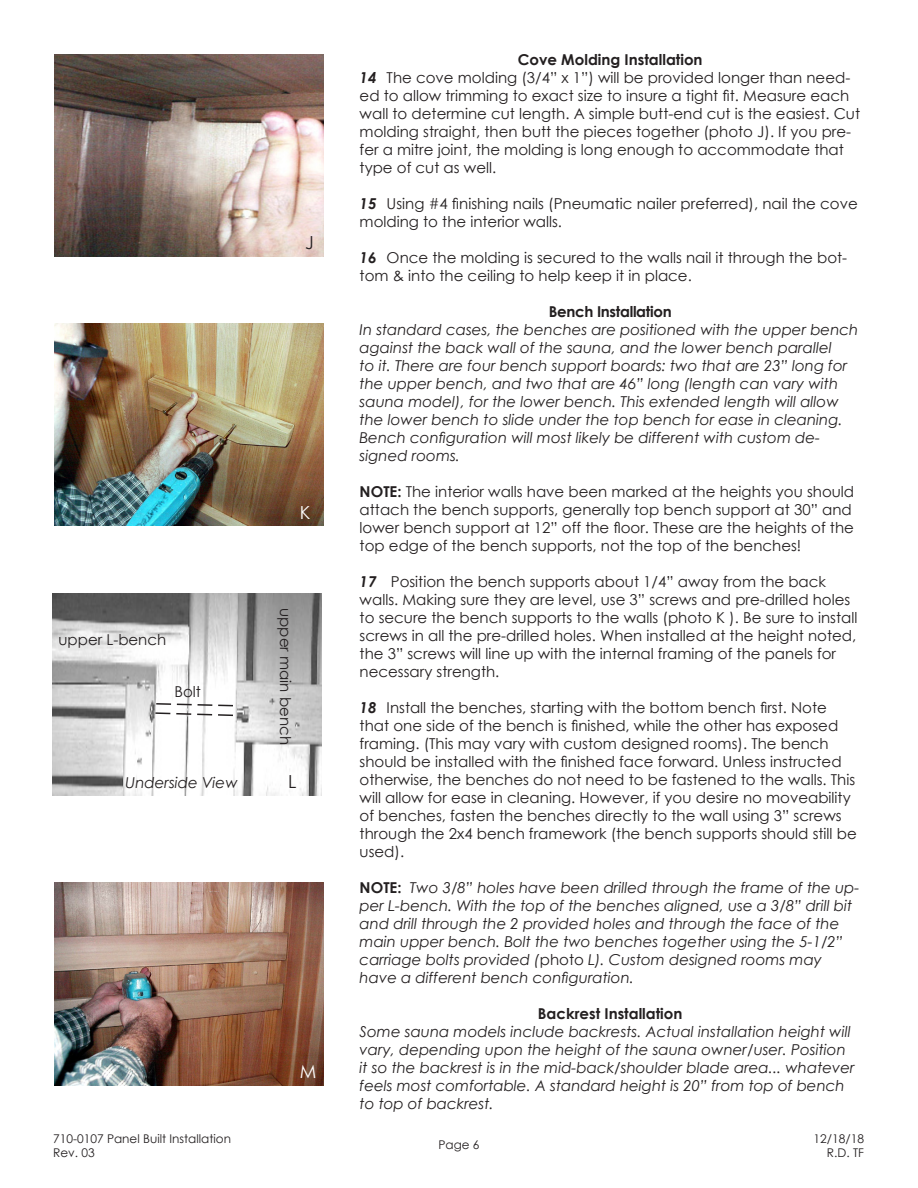
<style>
.page{position:relative;width:918px;height:1188px;background:#fff}
.page>*{position:absolute;margin:0;border:0;box-sizing:border-box;transform-origin:0 0}
.t1{font:18px "Century Gothic";color:#231f20}
.t2{font:18px "Century Gothic";color:#fff}
.t3{font:15px/18px "Century Gothic";color:#231f20}
.t4{font:italic 15px/18px "Century Gothic";color:#231f20}
.t5{font:700 15px "Century Gothic";color:#231f20}
.t6{font:700 15px "Century Gothic";letter-spacing:-.02em;color:#231f20}
.t7{font:12px/14.4px "Century Gothic";color:#231f20;text-align:right}
.s1{font-weight:700;font-style:italic}
.s2{font-weight:700}
.s3{font-weight:700;font-style:normal}
.s4{font-style:normal}
</style>
<div class="page">
<img style="left:54px;top:54px;width:269px;height:202px">
<img style="left:52px;top:593px;width:269px;height:203px">
<svg style="left:154px;top:702px;width:81px;height:15px"></svg>
<img style="left:54px;top:883px;width:270px;height:202px">
<img style="left:54px;top:323px;width:270px;height:203px">
<p class="t1" style="left:305px;top:230px;width:10px">J</p>
<p class="t3" style="left:58px;top:630px;width:109px">upper L-bench</p>
<p class="t3" style="left:175px;top:682px;width:28px">Bolt</p>
<p class="t2" style="left:300px;top:500px;width:12px">K</p>
<p class="t3" style="left:295px;top:608px;width:138px;rotate:90deg">upper main bench</p>
<p class="t4" style="left:126px;top:773px;width:114px">Underside View</p>
<p class="t1" style="left:288px;top:769px;width:10px">L</p>
<p class="t2" style="left:300px;top:1059px;width:18px">M</p>
<p class="t5" style="left:518px;top:48px;width:186px">Cove Molding Installation</p>
<p class="t3" style="left:360px;top:69px;width:502px"><span class="s1">14</span> The cove molding (3/4” x 1”) will be provided longer than need&shy;ed to allow trimming to exact size to insure a tight fit. Measure each wall to determine cut length. A simple butt-end cut is the easiest. Cut molding straight, then butt the pieces together (photo J). If you pre&shy;fer a mitre joint, the molding is long enough to accommodate that type of cut as well.</p>
<p class="t3" style="left:360px;top:195px;width:500px"><span class="s1">15</span> Using #4 finishing nails (Pneumatic nailer preferred), nail the cove molding to the interior walls.</p>
<p class="t3" style="left:360px;top:249px;width:489px"><span class="s1">16</span> Once the molding is secured to the walls nail it through the bot&shy;tom &amp; into the ceiling to help keep it in place.</p>
<p class="t6" style="left:549px;top:300px;width:124px">Bench Installation</p>
<p class="t4" style="left:360px;top:321px;width:500px">In standard cases, the benches are positioned with the upper bench against the back wall of the sauna, and the lower bench parallel<br>to it. There are four bench support boards: two that are 23” long for the upper bench, and two that are 46” long (length can vary with sauna model), for the lower bench. This extended length will allow the lower bench to slide under the top bench for ease in cleaning.<br>Bench configuration will most likely be different with custom de&shy;signed rooms.</p>
<p class="t3" style="left:360px;top:483px;width:496px"><span class="s2">NOTE:</span> The interior walls have been marked at the heights you should attach the bench supports, generally top bench support at 30” and lower bench support at 12” off the floor. These are the heights of the top edge of the bench supports, not the top of the benches!</p>
<p class="t3" style="left:360px;top:573px;width:499px"><span class="s1">17</span> Position the bench supports about 1/4” away from the back walls. Making sure they are level, use 3” screws and pre-drilled holes to secure the bench supports to the walls (photo K ). Be sure to install screws in all the pre-drilled holes. When installed at the height noted, the 3” screws will line up with the internal framing of the panels for necessary strength.</p>
<p class="t3" style="left:360px;top:699px;width:499px"><span class="s1">18</span> Install the benches, starting with the bottom bench first. Note that one side of the bench is finished, while the other has exposed framing. (This may vary with custom designed rooms). The bench should be installed with the finished face forward. Unless instructed otherwise, the benches do not need to be fastened to the walls. This will allow for ease in cleaning. However, if you desire no moveability of benches, fasten the benches directly to the wall using 3” screws through the 2x4 bench framework (the bench supports should still be used).</p>
<p class="t4" style="left:360px;top:879px;width:501px"><span class="s3">NOTE:</span> Two 3/8” holes have been drilled through the frame of the up&shy;per L-bench. With the top of the benches aligned, use a 3/8” drill bit and drill through the 2 provided holes and through the face of the main upper bench. Bolt the two benches together using the 5-1/2” carriage bolts provided (<span class="s4">photo</span> L). Custom designed rooms may have a different bench configuration.</p>
<p class="t5" style="left:538px;top:1002px;width:146px">Backrest Installation</p>
<p class="t4" style="left:360px;top:1023px;width:497px">Some sauna models include backrests. Actual installation height will vary, depending upon the height of the sauna owner/user. Position it so the backrest is in the mid-back/shoulder blade area... whatever feels most comfortable. A standard height is 20” from top of bench to top of backrest.</p>
<p class="t7" style="left:53px;top:1131px;width:179px;text-align:left">710-0107 Panel Built Installation<br>Rev. 03</p>
<p class="t7" style="left:438px;top:1138px;width:43px">Page 6</p>
<p class="t7" style="left:814px;top:1131px;width:52px">12/18/18<br>R.D. TF</p>
</div>
